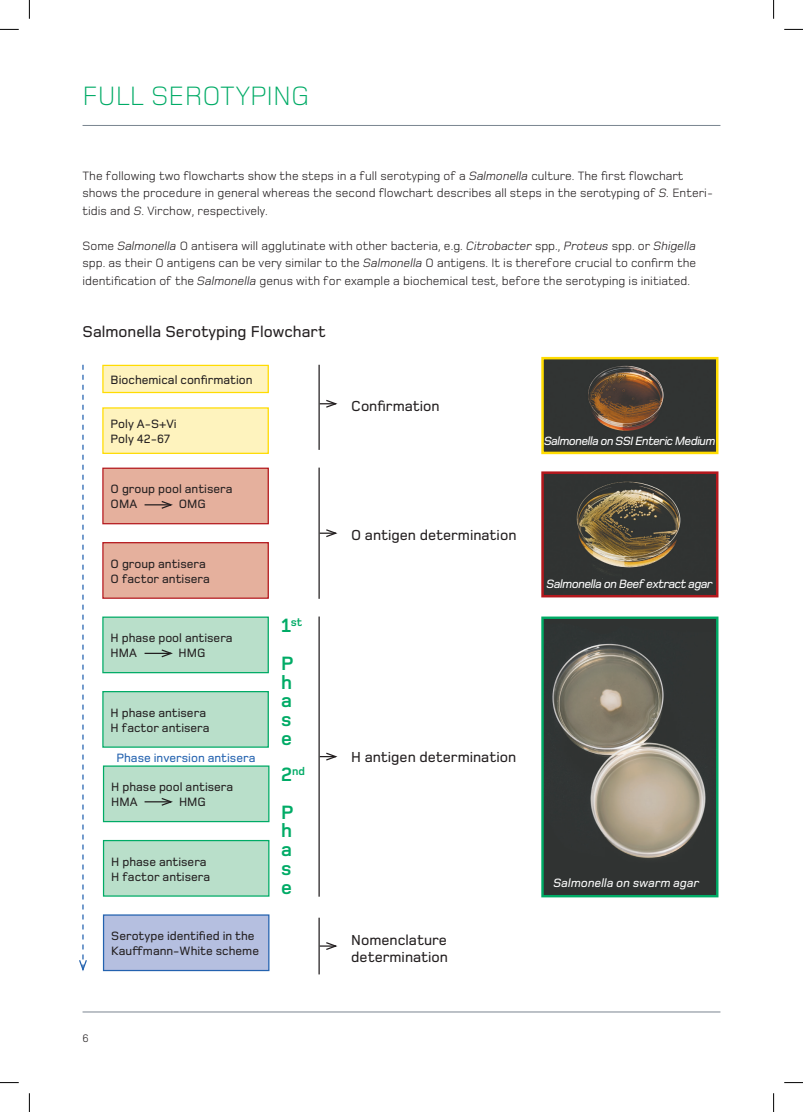
<style>
.page{position:relative;width:803px;height:1112px;background:#fff}
.page>*{position:absolute;margin:0;border:0;box-sizing:border-box;transform-origin:0 0}
.t1{font:300 27.5px "Foundry Monoline";color:#00ab66}
.t2{font:700 20px/18.8px "Foundry Monoline";color:#00ab66;text-align:justify}
.t3{font:500 16.25px "Foundry Monoline";color:#231f20}
.t4{font:500 15px/17.5px "Foundry Monoline";color:#231f20}
.t5{font:12.5px/17.5px "Foundry Monoline";color:#231f20}
.t6{font:500 12.5px/15px "Foundry Monoline";color:#231f20}
.t7{font:12.5px "Foundry Monoline Med Ita";letter-spacing:-.04em;color:#fff}
.t8{font:500 12.5px "Foundry Monoline";color:#2362af}
.t9{font:12.5px "Foundry Monoline Med Ita";color:#fff}
.t10{font:12.38px "Foundry Monoline Med Ita";letter-spacing:-.04em;color:#fff}
.t11{font:700 11.62px "Foundry Monoline";color:#00ab66}
.t12{font:11.25px "Foundry Monoline";color:#231f20}
.s1{font-style:italic}
.s2{font-size:20px}
</style>
<div class="page">
<hr style="left:83px;top:125px;width:637px;height:1px;background:#7a8590">
<hr style="left:83px;top:1011px;width:637px;height:1px;background:#7a8590">
<div style="left:103px;top:408px;width:165px;height:45px;background:#fef3be"></div>
<div style="left:102px;top:407px;width:167px;height:47px;border:1px solid #ffdc01"></div>
<div style="left:103px;top:468px;width:165px;height:55px;background:#e5b09d"></div>
<div style="left:102px;top:467px;width:167px;height:57px;border:1px solid #b4181d"></div>
<div style="left:103px;top:542px;width:165px;height:56px;background:#e5b09d"></div>
<div style="left:102px;top:542px;width:167px;height:56px;border:1px solid #b4181d"></div>
<div style="left:103px;top:617px;width:165px;height:55px;background:#b9dfca"></div>
<div style="left:102px;top:616px;width:167px;height:57px;border:1px solid #00ab66"></div>
<div style="left:103px;top:691px;width:165px;height:56px;background:#b9dfca"></div>
<div style="left:102px;top:690px;width:167px;height:57px;border:1px solid #00ab66"></div>
<div style="left:104px;top:766px;width:165px;height:55px;background:#b9dfca"></div>
<div style="left:103px;top:765px;width:166px;height:57px;border:1px solid #00ab66"></div>
<div style="left:104px;top:840px;width:165px;height:55px;background:#b9dfca"></div>
<div style="left:103px;top:839px;width:166px;height:57px;border:1px solid #00ab66"></div>
<div style="left:104px;top:914px;width:165px;height:56px;background:#b5bfe0"></div>
<div style="left:103px;top:914px;width:166px;height:56px;border:1px solid #2362af"></div>
<svg style="left:79px;top:364px;width:8px;height:607px"></svg>
<hr style="left:318px;top:364px;width:2px;height:86px;background:#231f20">
<svg style="left:320px;top:399px;width:18px;height:9px"></svg>
<hr style="left:318px;top:467px;width:2px;height:131px;background:#231f20">
<svg style="left:320px;top:529px;width:18px;height:9px"></svg>
<hr style="left:318px;top:616px;width:2px;height:280px;background:#231f20">
<svg style="left:320px;top:752px;width:18px;height:9px"></svg>
<hr style="left:318px;top:917px;width:2px;height:57px;background:#231f20">
<svg style="left:320px;top:942px;width:18px;height:8px"></svg>
<svg style="left:145px;top:501px;width:28px;height:8px"></svg>
<svg style="left:145px;top:649px;width:28px;height:9px"></svg>
<svg style="left:145px;top:798px;width:28px;height:8px"></svg>
<div style="left:103px;top:365px;width:165px;height:27px;background:#fef3be"></div>
<div style="left:102px;top:364px;width:167px;height:29px;border:1px solid #ffdc01"></div>
<img style="left:544px;top:619px;width:171px;height:275px">
<div style="left:541px;top:616px;width:177px;height:281px;border:2px solid #00ab66"></div>
<img style="left:544px;top:474px;width:171px;height:120px">
<div style="left:541px;top:471px;width:177px;height:126px;border:2px solid #b4181d"></div>
<img style="left:544px;top:360px;width:171px;height:91px">
<div style="left:541px;top:357px;width:177px;height:97px;border:2px solid #ffdc01"></div>
<svg style="left:0;top:29px;width:19px;height:1px"></svg>
<svg style="left:784px;top:29px;width:19px;height:1px"></svg>
<svg style="left:0;top:1082px;width:19px;height:1px"></svg>
<svg style="left:784px;top:1082px;width:19px;height:1px"></svg>
<svg style="left:29px;top:0;width:1px;height:19px"></svg>
<svg style="left:29px;top:1093px;width:1px;height:18px"></svg>
<svg style="left:773px;top:0;width:1px;height:19px"></svg>
<svg style="left:773px;top:1093px;width:1px;height:18px"></svg>
<h1 class="t1" style="left:83px;top:80px;width:228px">FULL SEROTYPING</h1>
<p class="t5" style="left:83px;top:166px;width:632px">The following two flowcharts show the steps in a full serotyping of a <span class="s1">Salmonella</span> culture. The first flowchart shows the procedure in general whereas the second flowchart describes all steps in the serotyping of <span class="s1">S.</span> Enteri&shy;tidis and <span class="s1">S</span>. Virchow, respectively.</p>
<p class="t5" style="left:83px;top:236px;width:615px;text-align:justify">Some <span class="s1">Salmonella</span> O antisera will agglutinate with other bacteria, e.g. <span class="s1">Citrobacter</span> spp., <span class="s1">Proteus</span> spp. or <span class="s1">Shigella </span>spp. as their O antigens can be very similar to the <span class="s1">Salmonella</span> O antigens. It is therefore crucial to confirm the identification of the <span class="s1">Salmonella</span> genus with for example a biochemical test, before the serotyping is initiated.</p>
<h3 class="t3" style="left:83px;top:323px;width:245px">Salmonella Serotyping Flowchart</h3>
<p class="t6" style="left:111px;top:372px;width:143px">Biochemical confirmation</p>
<p class="t6" style="left:111px;top:416px;width:68px">Poly A-S+Vi<br>Poly 42-67</p>
<p class="t6" style="left:111px;top:481px;width:123px">O group pool antisera<br>OMA</p>
<p class="t6" style="left:179px;top:496px;width:29px">OMG</p>
<p class="t6" style="left:111px;top:556px;width:101px">O group antisera<br>O factor antisera</p>
<p class="t6" style="left:111px;top:630px;width:124px">H phase pool antisera<br>HMA</p>
<p class="t6" style="left:178px;top:645px;width:28px">HMG</p>
<p class="t6" style="left:111px;top:704px;width:101px">H phase antisera<br>H factor antisera</p>
<p class="t8" style="left:116px;top:750px;width:140px">Phase inversion antisera</p>
<p class="t6" style="left:111px;top:779px;width:124px">H phase pool antisera<br>HMA</p>
<p class="t6" style="left:179px;top:794px;width:28px">HMG</p>
<p class="t6" style="left:111px;top:853px;width:101px">H phase antisera<br>H factor antisera</p>
<p class="t6" style="left:111px;top:928px;width:149px">Serotype identified in the<br>Kauffmann-White scheme</p>
<p class="t11" style="left:281px;top:615px;width:23px"><span class="s2">1</span>st</p>
<h2 class="t2" style="left:281px;top:653px;width:14px">P h a s e</h2>
<p class="t11" style="left:281px;top:764px;width:25px"><span class="s2">2</span>nd</p>
<h2 class="t2" style="left:281px;top:802px;width:14px">P h a s e</h2>
<p class="t12" style="left:83px;top:1031px;width:8px">6</p>
<p class="t4" style="left:351px;top:397px;width:90px">Confirmation</p>
<p class="t10" style="left:544px;top:434px;width:173px">Salmonella on SSI Enteric Medium</p>
<p class="t4" style="left:351px;top:526px;width:167px">O antigen determination</p>
<p class="t7" style="left:547px;top:577px;width:168px">Salmonella on Beef extract agar</p>
<p class="t4" style="left:351px;top:747px;width:166px">H antigen determination</p>
<p class="t4" style="left:351px;top:931px;width:98px">Nomenclature determination</p>
<p class="t9" style="left:554px;top:876px;width:147px">Salmonella on swarm agar</p>
</div>
